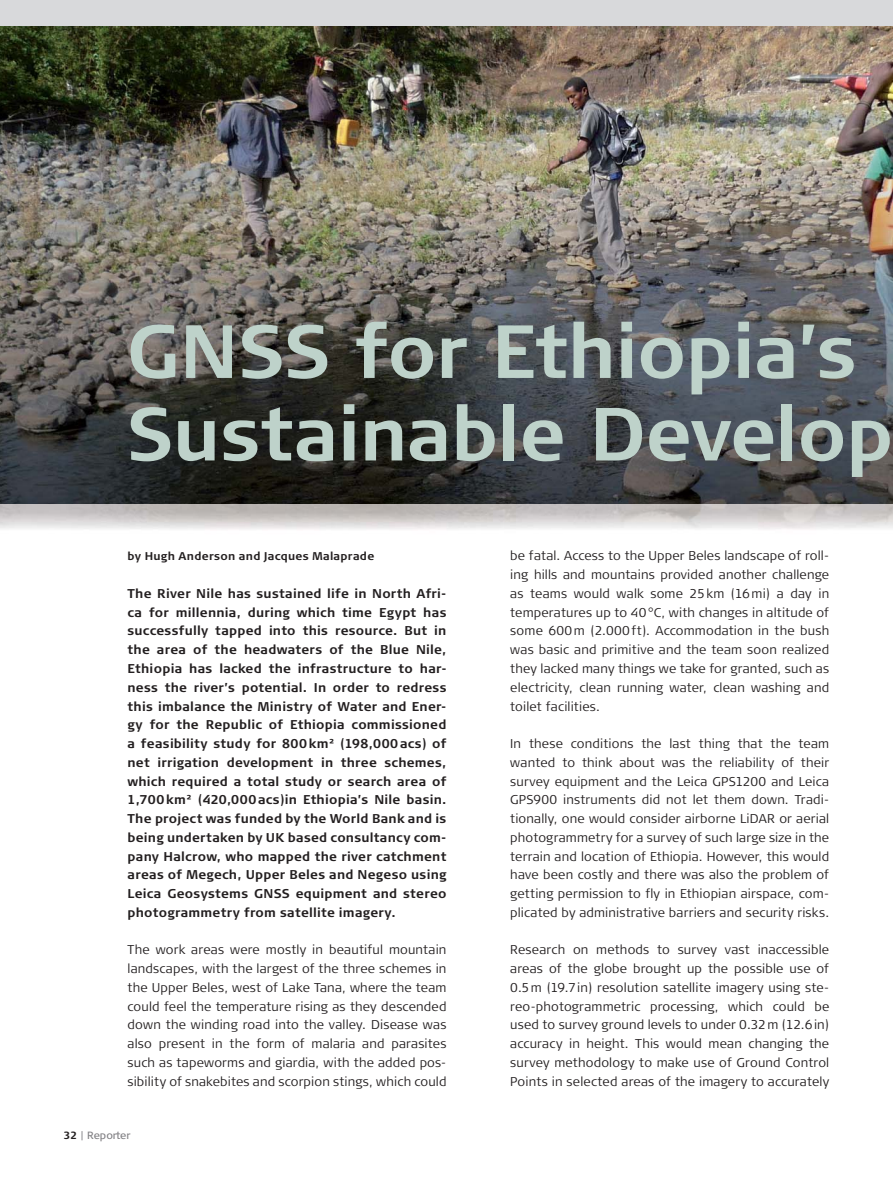
<style>
.page{position:relative;width:893px;height:1191px;background:#fff}
.page>*{position:absolute;margin:0;border:0;box-sizing:border-box;transform-origin:0 0}
.t1{font:700 75px/82.5px "Signa Column";letter-spacing:-.01em;color:#bed2ca}
.t2{font:300 12.75px/18.8px "Signa Column";letter-spacing:.015em;color:#231f20;text-align:justify}
.t3{font:700 12.75px/18.8px "Signa Column";letter-spacing:.015em;color:#231f20;text-align:justify}
.t4{font:700 11.25px "Signa Column";letter-spacing:.02em;color:#231f20}
.t5{font:10.5px "Signa Column";letter-spacing:-.01em;color:#807f83}
.s1{font-weight:700;color:#231f20}
</style>
<div class="page">
<img style="left:0;top:26px;width:893px;height:478px">
<svg style="left:0;top:504px;width:893px;height:25px;background:#d0cdcc"></svg>
<div style="left:0;top:0;width:893px;height:26px;background:#d8d9db"></div>
<h1 class="t1" style="left:126px;top:319px;width:768px">GNSS for Ethiopia’s<br>Sustainable Develop</h1>
<p class="t4" style="left:128px;top:552px;width:248px">by Hugh Anderson and Jacques Malaprade</p>
<p class="t3" style="left:128px;top:585px;width:320px">The River Nile has sustained life in North Afri&shy;ca for millennia, during which time Egypt has successfully tapped into this resource. But in the area of the headwaters of the Blue Nile, Ethiopia has lacked the infrastructure to har&shy;ness the river’s potential. In order to redress this imbalance the Ministry of Water and Ener&shy;gy for the Republic of Ethiopia commissioned a feasibility study for 800 km² (198,000 acs) of net irrigation development in three schemes, which required a total study or search area of 1,700 km² (420,000 acs)in Ethiopia’s Nile basin.<br>The project was funded by the World Bank and is being undertaken by UK based consultancy com&shy;pany Halcrow, who mapped the river catchment areas of Megech, Upper Beles and Negeso using Leica Geosystems GNSS equipment and stereo photogrammetry from satellite imagery.</p>
<p class="t2" style="left:128px;top:942px;width:320px">The work areas were mostly in beautiful mountain landscapes, with the largest of the three schemes in the Upper Beles, west of Lake Tana, where the team could feel the temperature rising as they descended down the winding road into the valley. Disease was also present in the form of malaria and parasites such as tapeworms and giardia, with the added pos&shy;sibility of snakebites and scorpion stings, which could</p>
<p class="t5" style="left:64px;top:1131px;width:68px"><span class="s1">32</span> | Reporter</p>
<p class="t2" style="left:510px;top:548px;width:320px">be fatal. Access to the Upper Beles landscape of roll&shy;ing hills and mountains provided another challenge as teams would walk some 25 km (16 mi) a day in temperatures up to 40 °C, with changes in altitude of some 600 m (2.000 ft). Accommodation in the bush was basic and primitive and the team soon realized they lacked many things we take for granted, such as electricity, clean running water, clean washing and toilet facilities.</p>
<p class="t2" style="left:510px;top:735px;width:320px">In these conditions the last thing that the team wanted to think about was the reliability of their survey equipment and the Leica GPS1200 and Leica GPS900 instruments did not let them down. Tradi&shy;tionally, one would consider airborne LiDAR or aerial photogrammetry for a survey of such large size in the terrain and location of Ethiopia. However, this would have been costly and there was also the problem of getting permission to fly in Ethiopian airspace, com&shy;plicated by administrative barriers and security risks.</p>
<p class="t2" style="left:510px;top:942px;width:320px">Research on methods to survey vast inaccessible areas of the globe brought up the possible use of 0.5 m (19.7 in) resolution satellite imagery using ste&shy;reo-photogrammetric processing, which could be used to survey ground levels to under 0.32 m (12.6 in) accuracy in height. This would mean changing the survey methodology to make use of Ground Control Points in selected areas of the imagery to accurately</p>
</div>
